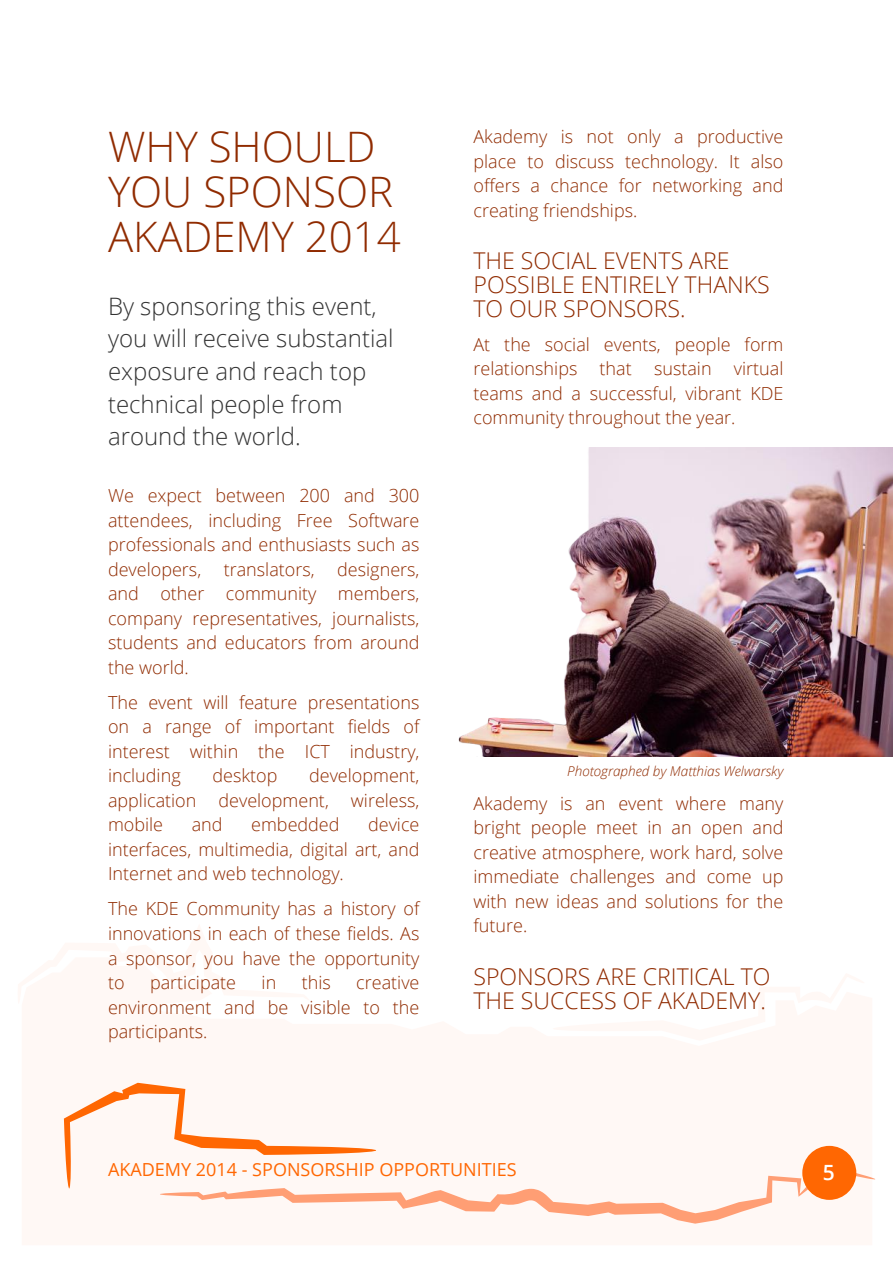
<style>
.page{position:relative;width:893px;height:1263px;background:#fff}
.page>*{position:absolute;margin:0;border:0;box-sizing:border-box;transform-origin:0 0}
.t1{font:300 42px/45px "Open Sans";color:#902b00}
.t2{font:300 24px/32.7px "Open Sans";color:#333}
.t3{font:300 23.1px/24px "Open Sans";color:#902b00}
.t4{font:600 21px "Open Sans";color:#fff}
.t5{font:300 18px/24.5px "Open Sans";color:#902b00;text-align:justify}
.t6{font:18px "Open Sans";color:#ff6702}
.t7{font:italic 300 13.5px "Open Sans";color:#902b00}
</style>
<div class="page">
<svg style="left:64px;top:1083px;width:811px;height:141px"></svg>
<div style="left:802px;top:1146px;width:54px;height:54px;background:#ff6702;border-radius:50%"></div>
<img style="left:458px;top:448px;width:435px;height:309px">
<h1 class="t1" style="left:108px;top:123px;width:294px">WHY SHOULD<br>YOU SPONSOR<br>AKADEMY 2014</h1>
<h2 class="t2" style="left:108px;top:289px;width:287px">By sponsoring this event, you will receive substantial exposure and reach top technical people from around the world.</h2>
<p class="t5" style="left:108px;top:483px;width:313px">We expect between 200 and 300 attendees, including Free Software professionals and enthusiasts such as developers,</p>
<p class="t5" style="left:108px;top:556px;width:313px;text-indent:229px">designers, and other community members, company representatives, journalists, students and educators from around the world.</p>
<p class="t5" style="left:108px;top:690px;width:313px">The event will feature presentations on a range of important fields of interest within the ICT industry, including</p>
<p class="t5" style="left:224px;top:556px;width:92px">translators,</p>
<p class="t5" style="left:108px;top:763px;width:313px;text-indent:201px">development, application development, wireless, mobile</p>
<p class="t5" style="left:212px;top:763px;width:66px">desktop</p>
<p class="t5" style="left:108px;top:812px;width:313px;text-indent:260px">device interfaces, multimedia, digital art, and Internet and web technology.</p>
<p class="t5" style="left:108px;top:896px;width:313px">The KDE Community has a history of innovations in each of these fields. As a sponsor, you have the opportunity to</p>
<p class="t5" style="left:192px;top:812px;width:32px">and</p>
<p class="t5" style="left:251px;top:812px;width:90px">embedded</p>
<p class="t5" style="left:150px;top:970px;width:88px">participate</p>
<p class="t5" style="left:262px;top:970px;width:16px">in</p>
<p class="t5" style="left:302px;top:970px;width:31px">this</p>
<p class="t5" style="left:108px;top:970px;width:313px;text-indent:248px">creative environment and be visible to the participants.</p>
<p class="t5" style="left:473px;top:124px;width:311px">Akademy is not only a productive place to discuss technology. It also offers a chance for networking and creating friendships.</p>
<p class="t3" style="left:473px;top:248px;width:298px">THE SOCIAL EVENTS ARE<br>POSSIBLE ENTIRELY THANKS<br>TO OUR SPONSORS.</p>
<p class="t5" style="left:473px;top:332px;width:311px">At the social events, people form relationships that sustain virtual teams and a successful, vibrant KDE community throughout the year.</p>
<p class="t7" style="left:567px;top:762px;width:218px">Photographed by Matthias Welwarsky</p>
<p class="t5" style="left:473px;top:790px;width:311px">Akademy is an event where many bright people meet in an open and creative atmosphere, work hard, solve immediate challenges and come up with new ideas and solutions for the future.</p>
<p class="t3" style="left:473px;top:964px;width:298px">SPONSORS ARE CRITICAL TO<br>THE SUCCESS OF AKADEMY.</p>
<p class="t6" style="left:108px;top:1157px;width:410px">AKADEMY 2014 - SPONSORSHIP OPPORTUNITIES</p>
<p class="t4" style="left:823px;top:1157px;width:13px">5</p>
</div>
